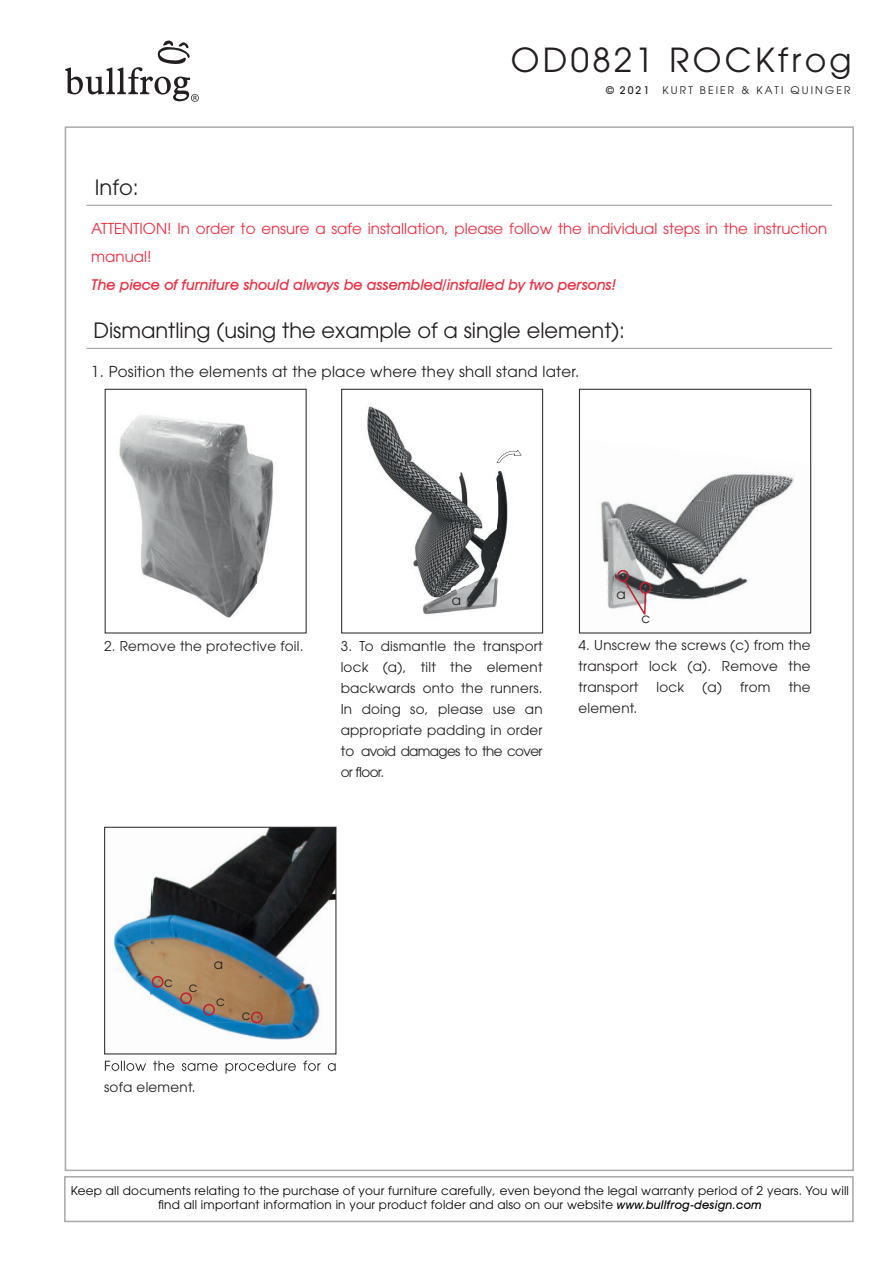
<style>
.page{position:relative;width:893px;height:1263px;background:#fff}
.page>*{position:absolute;margin:0;border:0;box-sizing:border-box;transform-origin:0 0}
.t1{font:33px "ITC Avant Garde Pro";letter-spacing:.1em;color:#231f20}
.t2{font:21px "ITC Avant Garde Pro";color:#231f20}
.t3{font:15px/27.9px "ITC Avant Garde Pro";color:#ed2d42}
.t4{font:italic 500 15px "Avant Garde IT Cby BT";color:#ed2d42}
.t5{font:15px "ITC Avant Garde Pro";letter-spacing:.02em;color:#231f20}
.t6{font:13.5px/21px "ITC Avant Garde Pro";letter-spacing:.02em;color:#231f20;text-align:justify}
.t7{font:12px/14.4px "ITC Avant Garde Pro";letter-spacing:.02em;color:#030505;text-align:center}
.t8{font:10.5px "ITC Avant Garde Pro";letter-spacing:.2em;color:#231f20}
.t9{font:500 10.5px "ITC Avant Garde Pro";color:#231f20}
.s1{font-family:"Avant Garde IT Cby BT";font-weight:500;font-style:italic}
</style>
<div class="page">
<img style="left:119px;top:415px;width:155px;height:203px">
<hr style="left:86px;top:205px;width:746px;height:1px;background:#939598">
<svg style="left:65px;top:40px;width:134px;height:62px"></svg>
<hr style="left:86px;top:348px;width:746px;height:1px;background:#939598">
<img style="left:367px;top:406px;width:155px;height:209px">
<div style="left:341px;top:389px;width:202px;height:244px;border:1px solid #231f20"></div>
<img style="left:693px;top:476px;width:31px;height:22px">
<img style="left:724px;top:474px;width:50px;height:29px">
<img style="left:774px;top:474px;width:20px;height:25px">
<img style="left:601px;top:501px;width:18px;height:34px">
<img style="left:619px;top:503px;width:50px;height:36px">
<img style="left:669px;top:498px;width:55px;height:47px">
<img style="left:718px;top:503px;width:47px;height:48px">
<img style="left:602px;top:535px;width:17px;height:48px">
<img style="left:613px;top:539px;width:56px;height:48px">
<img style="left:663px;top:545px;width:56px;height:48px">
<img style="left:713px;top:551px;width:35px;height:46px">
<img style="left:607px;top:583px;width:6px;height:20px">
<img style="left:608px;top:587px;width:55px;height:22px">
<img style="left:659px;top:593px;width:54px;height:16px">
<img style="left:709px;top:598px;width:4px;height:11px">
<div style="left:579px;top:389px;width:232px;height:244px;border:1px solid #231f20"></div>
<div style="left:617px;top:570px;width:12px;height:12px;border:2px solid #c01d2e;border-radius:50%"></div>
<div style="left:639px;top:582px;width:12px;height:12px;border:2px solid #c01d2e;border-radius:50%"></div>
<svg style="left:623px;top:579px;width:24px;height:36px"></svg>
<svg style="left:497px;top:450px;width:24px;height:13px"></svg>
<img style="left:151px;top:829px;width:185px;height:226px">
<img style="left:105px;top:895px;width:46px;height:160px">
<img style="left:105px;top:1060px;width:231px;height:11px">
<div style="left:104px;top:827px;width:232px;height:227px;border:1px solid #231f20"></div>
<div style="left:203px;top:1004px;width:12px;height:12px;border:2px solid #c01d2e;border-radius:50%"></div>
<div style="left:152px;top:976px;width:12px;height:12px;border:2px solid #c01d2e;border-radius:50%"></div>
<div style="left:251px;top:1011px;width:12px;height:12px;border:2px solid #c01d2e;border-radius:50%"></div>
<div style="left:180px;top:992px;width:12px;height:12px;border:2px solid #c01d2e;border-radius:50%"></div>
<div style="left:64px;top:1176px;width:790px;height:46px;border:2px solid #a8a9ad"></div>
<h2 class="t2" style="left:95px;top:175px;width:45px">Info:</h2>
<h1 class="t1" style="left:511px;top:40px;width:342px">OD0821 ROCKfrog</h1>
<p class="t9" style="left:606px;top:83px;width:45px">© 2021</p>
<p class="t8" style="left:663px;top:84px;width:189px">KURT BEIER &amp; KATI QUINGER</p>
<p class="t3" style="left:91px;top:214px;width:737px">ATTENTION! In order to ensure a safe installation, please follow the individual steps in the instruction manual!</p>
<p class="t4" style="left:91px;top:275px;width:526px">The piece of furniture should always be assembled/installed by two persons!</p>
<h2 class="t2" style="left:93px;top:317px;width:533px">Dismantling (using the example of a single element):</h2>
<p class="t5" style="left:91px;top:362px;width:490px">1. Position the elements at the place where they shall stand later.</p>
<p class="t6" style="left:452px;top:589px;width:11px">a</p>
<p class="t6" style="left:616px;top:583px;width:11px">a</p>
<p class="t6" style="left:642px;top:608px;width:10px">c</p>
<p class="t6" style="left:104px;top:636px;width:201px">2. Remove the protective foil.</p>
<p class="t6" style="left:341px;top:636px;width:203px">3. To dismantle the transport lock (a), tilt the element backwards onto the runners.<br>In doing so, please use an appropriate padding in order to avoid damages to the cover or floor.</p>
<p class="t6" style="left:578px;top:634px;width:234px">4. Unscrew the screws (c) from the transport lock (a). Remove the transport</p>
<p class="t6" style="left:656px;top:676px;width:29px">lock</p>
<p class="t6" style="left:702px;top:676px;width:70px">(a) from</p>
<p class="t6" style="left:789px;top:676px;width:24px">the</p>
<p class="t6" style="left:578px;top:697px;width:60px">element.</p>
<p class="t6" style="left:164px;top:971px;width:10px">c</p>
<p class="t6" style="left:189px;top:977px;width:10px">c</p>
<p class="t6" style="left:214px;top:953px;width:11px">a</p>
<p class="t6" style="left:216px;top:991px;width:10px">c</p>
<p class="t6" style="left:242px;top:1004px;width:10px">c</p>
<p class="t6" style="left:104px;top:1076px;width:93px">sofa element.</p>
<p class="t7" style="left:71px;top:1183px;width:780px">Keep all documents relating to the purchase of your furniture carefully, even beyond the legal warranty period of 2 years. You will find all important information in your product folder and also on our website <span class="s1">www.bullfrog-design.com</span></p>
</div>
